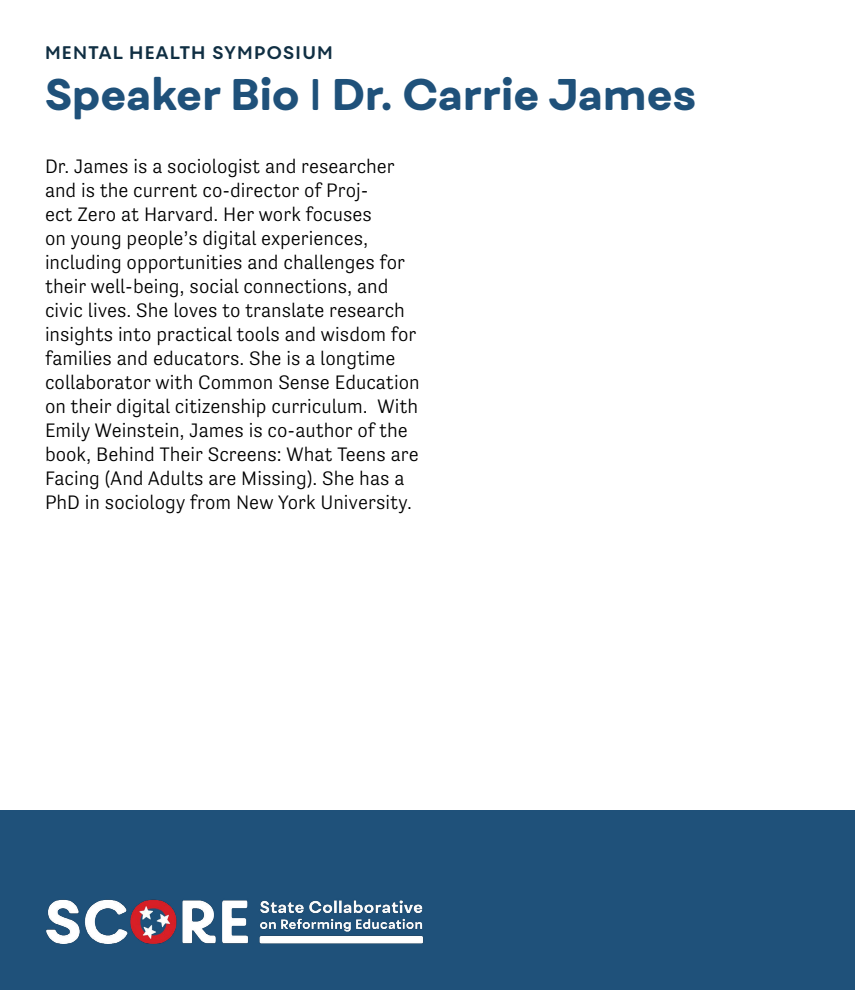
<style>
.page{position:relative;width:855px;height:990px;background:#fff}
.page>*{position:absolute;margin:0;border:0;box-sizing:border-box;transform-origin:0 0}
.t1{font:800 42.5px "Fibra One";letter-spacing:.01em;color:#1f517a}
.t2{font:300 20px/24px "Tenso";color:#000}
.t3{font:700 17.5px "Fibra One";letter-spacing:.075em;color:#102f43}
</style>
<div class="page">
<div style="left:0;top:811px;width:855px;height:179px;background:#1f517a"></div>
<img style="left:46px;top:899px;width:378px;height:45px">
<p class="t3" style="left:45px;top:42px;width:289px">MENTAL HEALTH SYMPOSIUM</p>
<h1 class="t1" style="left:45px;top:68px;width:653px">Speaker Bio | Dr. Carrie James</h1>
<p class="t2" style="left:45px;top:154px;width:376px">Dr. James is a sociologist and researcher and is the current co-director of Proj-<br>ect Zero at Harvard. Her work focuses<br>on young people’s digital experiences, including opportunities and challenges for their well-being, social connections, and civic lives. She loves to translate research insights into practical tools and wisdom for families and educators. She is a longtime collaborator with Common Sense Education on their digital citizenship curriculum. With Emily Weinstein, James is co-author of the book, Behind Their Screens: What Teens are Facing (And Adults are Missing). She has a PhD in sociology from New York University.</p>
</div>
